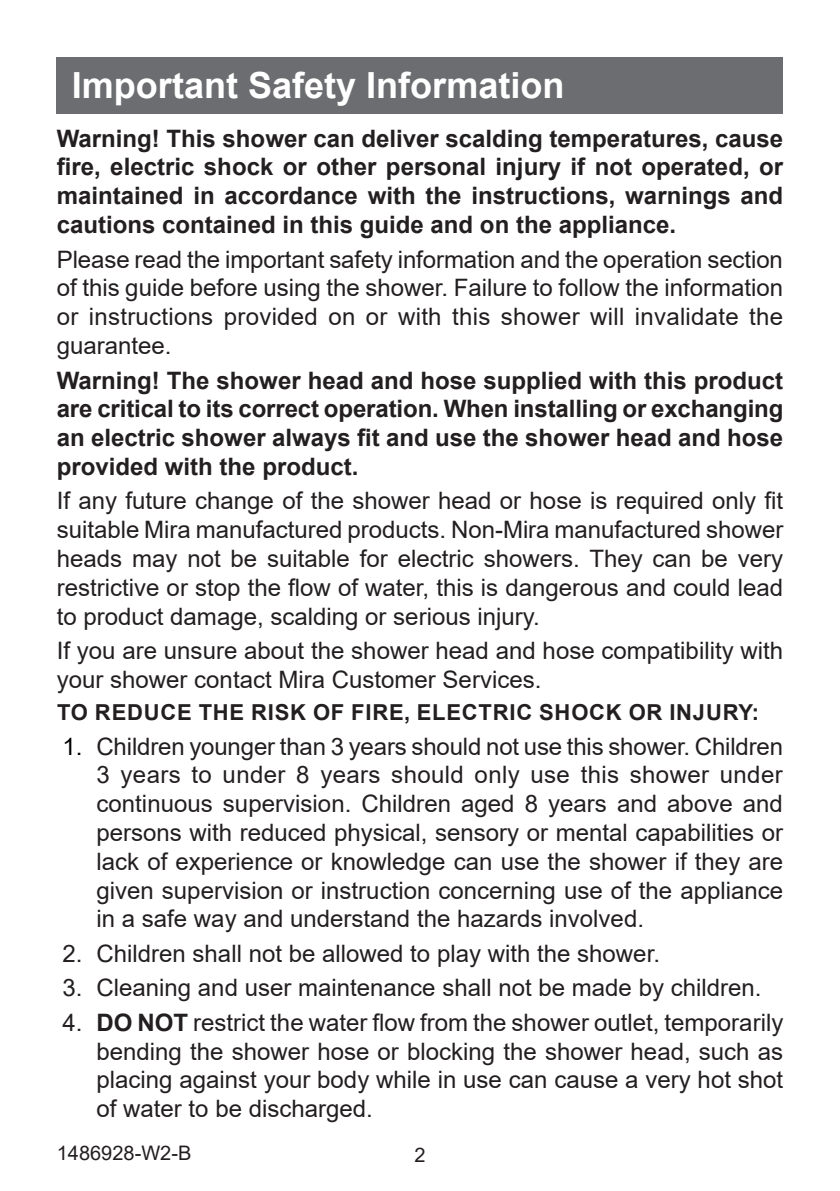
<style>
.page{position:relative;width:840px;height:1191px;background:#fff}
.page>*{position:absolute;margin:0;border:0;box-sizing:border-box;transform-origin:0 0}
.Heading_1{font:700 36px "Arial";color:#fff}
.Plain_Numbers{font:24px/28.8px "Arial";color:#231f20;text-align:justify}
.Body_Justify{font:24px/28.8px "Arial";color:#231f20;text-align:justify}
.Body_Justify-2{font:700 24px/28.8px "Arial";color:#231f20;text-align:justify}
.Body_Justify-3{font:700 22px "Arial";letter-spacing:.035em;color:#231f20}
.t1{font:20px "Arial";color:#231f20}
.s1{color:#000}
.s2{font-weight:700}
</style>
<div class="page">
<div style="left:57px;top:57px;width:725px;height:56px;background:#6c6d70"></div>
<p class="Heading_1" style="left:72px;top:60px;width:494px">Important Safety Information</p>
<p class="Body_Justify-2" style="left:57px;top:124px;width:727px">Warning! This shower can deliver scalding temperatures, cause fire, electric shock or other personal injury if not operated, or maintained in accordance with the instructions, warnings and cautions contained in this guide and on the appliance.</p>
<p class="Body_Justify" style="left:57px;top:245px;width:727px">Please read the important safety information and the operation section of this guide before using the shower. Failure to follow the information or instructions provided on or with this shower will invalidate the guarantee.</p>
<p class="Body_Justify-2" style="left:57px;top:366px;width:727px">Warning! The shower head and hose supplied with this product are critical to its correct operation. When installing or exchanging an electric shower always fit and use the shower head and hose provided with the product.</p>
<p class="Body_Justify" style="left:57px;top:486px;width:727px">If any future change of the shower head or hose is required only fit suitable Mira manufactured products. Non-Mira manufactured shower heads may not be suitable for electric showers. They can be very restrictive or stop the flow of water, this is dangerous and could lead to product damage, scalding or serious injury.</p>
<p class="Body_Justify" style="left:57px;top:636px;width:727px">If you are unsure about the shower head and hose compatibility with your shower contact Mira Customer Services.</p>
<p class="Body_Justify-3" style="left:57px;top:697px;width:703px">TO REDUCE THE RISK OF FIRE, ELECTRIC SHOCK OR INJURY:</p>
<p class="Plain_Numbers" style="left:96px;top:731px;width:688px;text-indent:-34px"><span class="s1">1.</span> Children younger than 3 years should not use this shower. Children 3 years to under 8 years should only use this shower under continuous supervision. Children aged 8 years and above and persons with reduced physical, sensory or mental capabilities or lack of experience or knowledge can use the shower if they are given supervision or instruction concerning use of the appliance in a safe way and understand the hazards involved.</p>
<p class="Plain_Numbers" style="left:62px;top:939px;width:599px">2. Children shall not be allowed to play with the shower.</p>
<p class="Plain_Numbers" style="left:62px;top:973px;width:700px">3. Cleaning and user maintenance shall not be made by children.</p>
<p class="Plain_Numbers" style="left:96px;top:1007px;width:688px;text-indent:-34px">4. <span class="s2">DO NOT</span> restrict the water flow from the shower outlet, temporarily bending the shower hose or blocking the shower head, such as placing against your body while in use can cause a very hot shot of water to be discharged.</p>
<p class="t1" style="left:57px;top:1139px;width:136px">1486928-W2-B</p>
<p class="t1" style="left:414px;top:1141px;width:13px">2</p>
</div>
